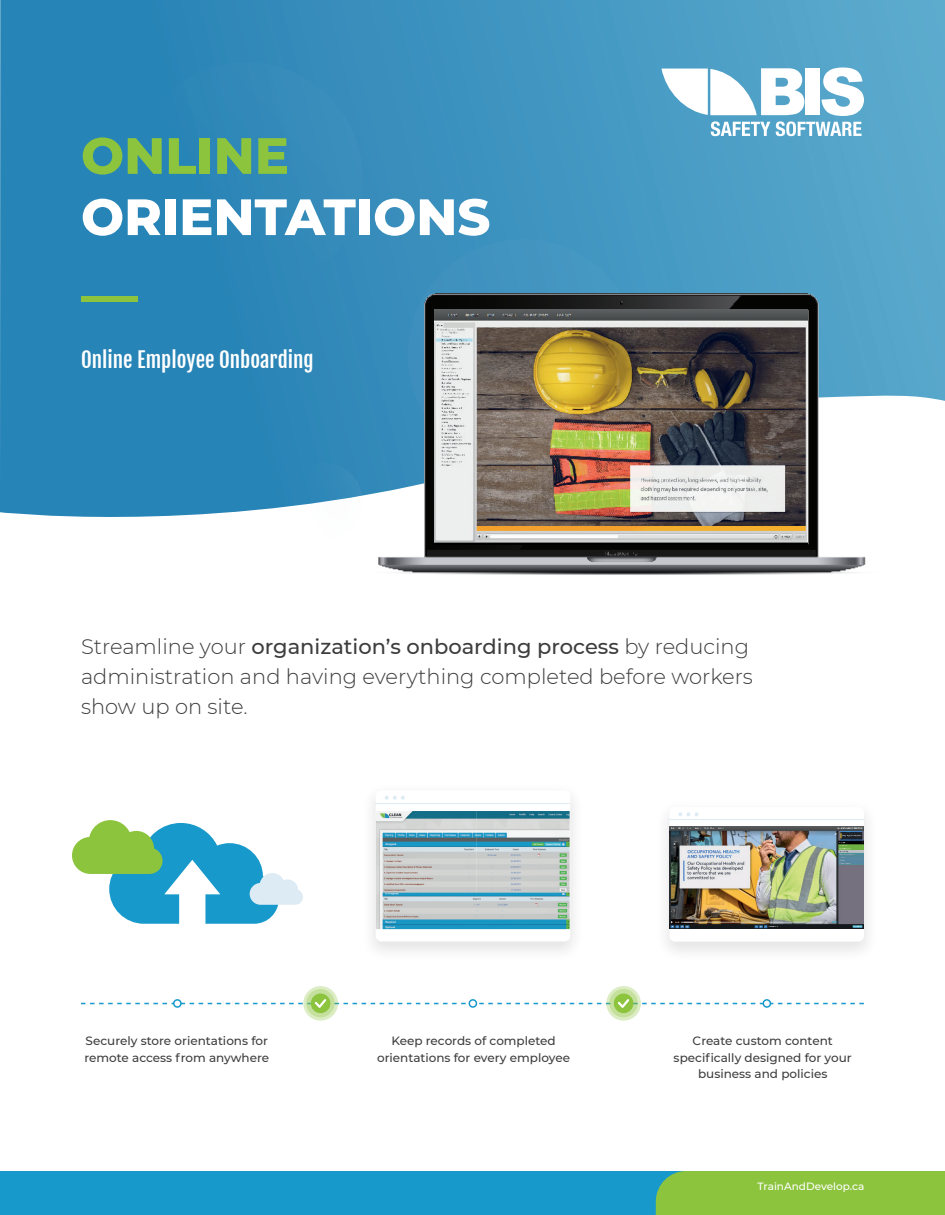
<style>
.page{position:relative;width:945px;height:1215px;background:#fff}
.page>*{position:absolute;margin:0;border:0;box-sizing:border-box;transform-origin:0 0}
.t1{font:800 51px "Montserrat";color:#fff}
.t2{font:800 51px "Montserrat";color:#8cc43e}
.t3{font:300 21px/30px "Montserrat";color:#3d3d3d}
.t4{font:21px "Fjalla One";color:#fff}
.t5{font:500 12px/16.5px "Montserrat";color:#3d3d3d;text-align:center}
.t6{font:500 10.5px "Montserrat";color:#fff}
.s1{font-weight:500}
</style>
<div class="page">
<div style="left:0;top:1171px;width:945px;height:44px;background:#1899cb"></div>
<div style="left:656px;top:1171px;width:289px;height:44px;background:#8cc43e"></div>
<svg style="left:0;top:0;width:945px;height:517px;background:#388fbd"></svg>
<img style="left:287px;top:507px;width:4px;height:10px">
<svg style="left:287px;top:463px;width:75px;height:75px"></svg>
<div style="left:129px;top:62px;width:234px;height:233px;background:#2e87b8;border-radius:50%"></div>
<svg style="left:662px;top:68px;width:202px;height:68px"></svg>
<div style="left:81px;top:297px;width:57px;height:5px;background:#8cc43e"></div>
<svg style="left:606px;top:986px;width:35px;height:35px"></svg>
<svg style="left:609px;top:989px;width:29px;height:28px"></svg>
<div style="left:614px;top:994px;width:19px;height:19px;background:#8cc43e;border-radius:50%"></div>
<svg style="left:303px;top:986px;width:35px;height:35px"></svg>
<svg style="left:306px;top:989px;width:29px;height:28px"></svg>
<div style="left:311px;top:994px;width:19px;height:19px;background:#8cc43e;border-radius:50%"></div>
<svg style="left:81px;top:997px;width:783px;height:13px"></svg>
<div style="left:469px;top:1000px;width:7px;height:7px;background:#fff;border-radius:50%"></div>
<div style="left:469px;top:999px;width:8px;height:9px;border:2px solid #1899cb;border-radius:50%"></div>
<div style="left:174px;top:1000px;width:7px;height:7px;background:#fff;border-radius:50%"></div>
<div style="left:173px;top:999px;width:9px;height:9px;border:2px solid #1899cb;border-radius:50%"></div>
<img style="left:292px;top:220px;width:653px;height:355px">
<img style="left:434px;top:310px;width:374px;height:235px">
<div style="left:361px;top:782px;width:224px;height:181px;background:#231f20;opacity:.12"></div>
<div style="left:376px;top:790px;width:194px;height:151px;background:#fff;border-radius:6px"></div>
<hr style="left:376px;top:803px;width:194px;height:1px;background:#ddebf5">
<svg style="left:385px;top:796px;width:20px;height:4px"></svg>
<img style="left:376px;top:811px;width:194px;height:118px">
<div style="left:654px;top:799px;width:225px;height:164px;background:#231f20;opacity:.12"></div>
<div style="left:669px;top:807px;width:195px;height:135px;background:#fff;border-radius:6px"></div>
<hr style="left:669px;top:819px;width:195px;height:1px;background:#ddebf5">
<svg style="left:678px;top:812px;width:20px;height:4px"></svg>
<img style="left:670px;top:827px;width:194px;height:102px">
<svg style="left:72px;top:820px;width:231px;height:104px"></svg>
<p class="t2" style="left:81px;top:118px;width:210px">ONLINE</p>
<p class="t1" style="left:81px;top:180px;width:411px">ORIENTATIONS</p>
<p class="t4" style="left:81px;top:347px;width:234px">Online Employee Onboarding</p>
<p class="t3" style="left:81px;top:631px;width:674px">Streamline your <span class="s1">organization’s onboarding process</span> by reducing administration and having everything completed before workers</p>
<p class="t3" style="left:81px;top:691px;width:168px">show up on site.</p>
<p class="t5" style="left:84px;top:1032px;width:186px;text-align:left">Securely store orientations for remote access from anywhere</p>
<p class="t5" style="left:674px;top:1032px;width:180px">Create custom content specifically designed for your business and policies</p>
<p class="t5" style="left:377px;top:1032px;width:195px">Keep records of completed orientations for every employee</p>
<p class="t6" style="left:757px;top:1179px;width:108px">TrainAndDevelop.ca</p>
</div>
